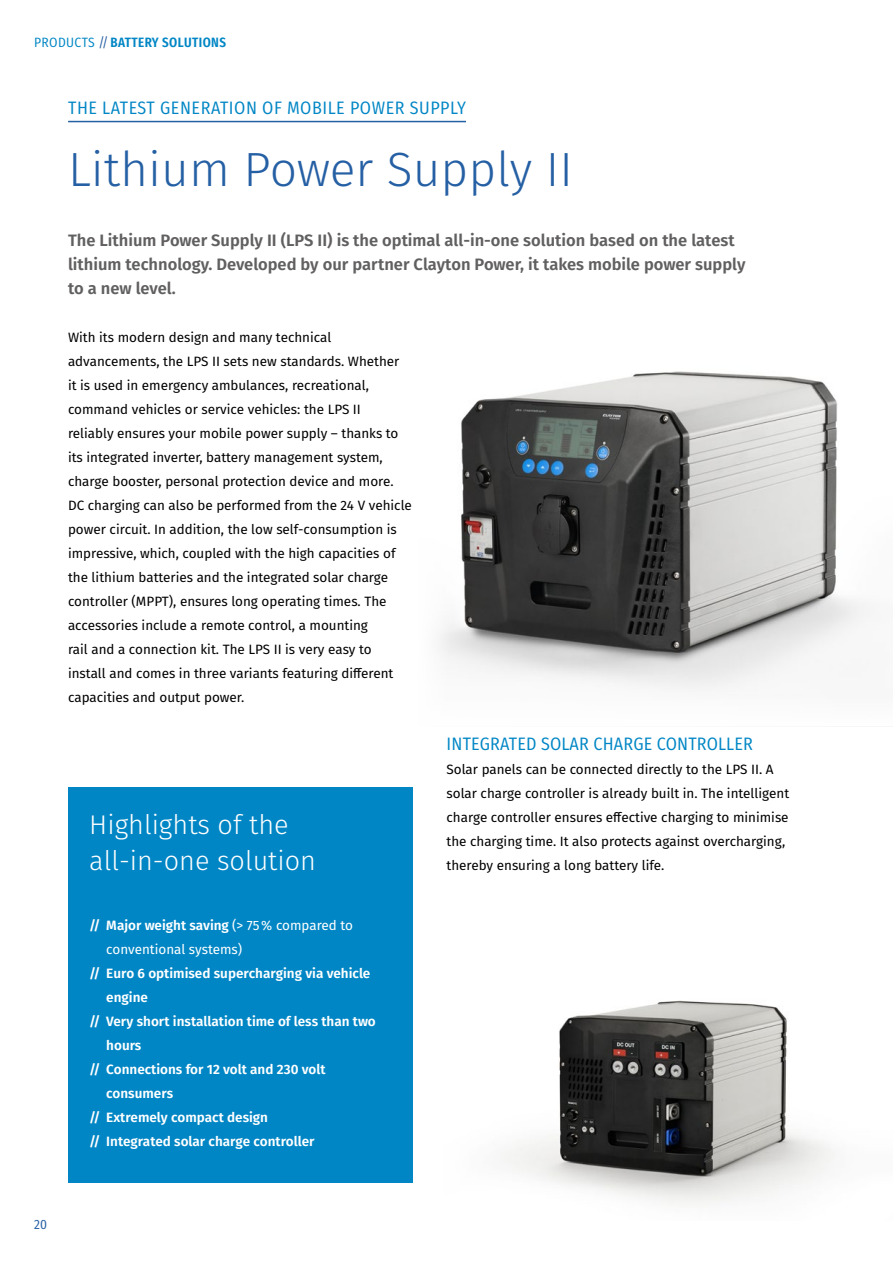
<style>
.page{position:relative;width:893px;height:1263px;background:#fff}
.page>*{position:absolute;margin:0;border:0;box-sizing:border-box;transform-origin:0 0}
.t1{font:300 48px "Fira Sans";color:#255fa4}
.t2{font:300 27px/36px "Fira Sans";color:#fff}
.überzeile{font:18px "Fira Sans Condensed";letter-spacing:.03em;color:#0086c5}
.zwischenüberschrift{font:18px "Fira Sans Condensed";letter-spacing:.01em;color:#0086c5}
.kategorie-sl{font:600 16.5px/24px "Fira Sans";color:#615f60}
.text{font:13.5px/24px "Fira Sans";color:#000}
.text-2{font:600 13.5px/24px "Fira Sans";color:#fff}
.text-3{font:13.5px/24px "Fira Sans";color:#fff}
.pagina_oben_links{font:600 13.5px "Fira Sans Condensed";letter-spacing:.03em;color:#0086c5}
.t3{font:13.5px "Fira Sans Condensed";color:#255fa4}
.s1{font-weight:400}
.s2{font-weight:400;color:#255fa4}
.s3{font-weight:600}
</style>
<div class="page">
<hr style="left:68px;top:121px;width:398px;height:1px;background:#255fa4">
<div style="left:68px;top:787px;width:344px;height:395px;background:#0086c5"></div>
<img style="left:450px;top:371px;width:421px;height:319px">
<img style="left:501px;top:1000px;width:335px;height:205px">
<p class="pagina_oben_links" style="left:34px;top:30px;width:193px"><span class="s1">PRODUCTS</span> <span class="s2">//</span> BATTERY SOLUTIONS</p>
<p class="überzeile" style="left:68px;top:94px;width:399px">THE LATEST GENERATION OF MOBILE POWER SUPPLY</p>
<p class="t1" style="left:68px;top:135px;width:506px">Lithium Power Supply II</p>
<p class="kategorie-sl" style="left:68px;top:227px;width:679px">The Lithium Power Supply II (LPS II) is the optimal all-in-one solution based on the latest lithium technology. Developed by our partner Clayton Power, it takes mobile power supply to a new level.</p>
<p class="text" style="left:68px;top:325px;width:345px">With its modern design and many technical advancements, the LPS II sets new standards. Whether<br>it is used in emergency ambulances, recreational, command vehicles or service vehicles: the LPS II<br>reliably ensures your mobile power supply – thanks to its integrated inverter, battery management system, charge booster, personal protection device and more.<br>DC charging can also be performed from the 24 V vehicle power circuit. In addition, the low self-consumption is impressive, which, coupled with the high capacities of the lithium batteries and the integrated solar charge controller (MPPT), ensures long operating times. The accessories include a remote control, a mounting<br>rail and a connection kit. The LPS II is very easy to install and comes in three variants featuring different capacities and output power.</p>
<p class="zwischenüberschrift" style="left:447px;top:730px;width:308px">INTEGRATED SOLAR CHARGE CONTROLLER</p>
<p class="text" style="left:446px;top:757px;width:344px">Solar panels can be connected directly to the LPS II. A solar charge controller is already built in. The intelligent charge controller ensures effective charging to minimise the charging time. It also protects against overcharging, thereby ensuring a long battery life.</p>
<p class="t2" style="left:89px;top:807px;width:228px">Highlights of the all-in-one solution</p>
<p class="t3" style="left:34px;top:1214px;width:15px">20</p>
<p class="text-3" style="left:106px;top:913px;width:248px;text-indent:-17px"><span class="s3">// Major weight saving</span> (&gt; 75% compared to conventional systems)</p>
<p class="text-2" style="left:106px;top:961px;width:266px;text-indent:-17px">// Euro 6 optimised supercharging via vehicle engine</p>
<p class="text-2" style="left:106px;top:1009px;width:271px;text-indent:-17px">// Very short installation time of less than two hours</p>
<p class="text-2" style="left:106px;top:1057px;width:221px;text-indent:-17px">// Connections for 12 volt and 230 volt consumers</p>
<p class="text-2" style="left:89px;top:1105px;width:180px">// Extremely compact design</p>
<p class="text-2" style="left:89px;top:1129px;width:227px">// Integrated solar charge controller</p>
</div>
